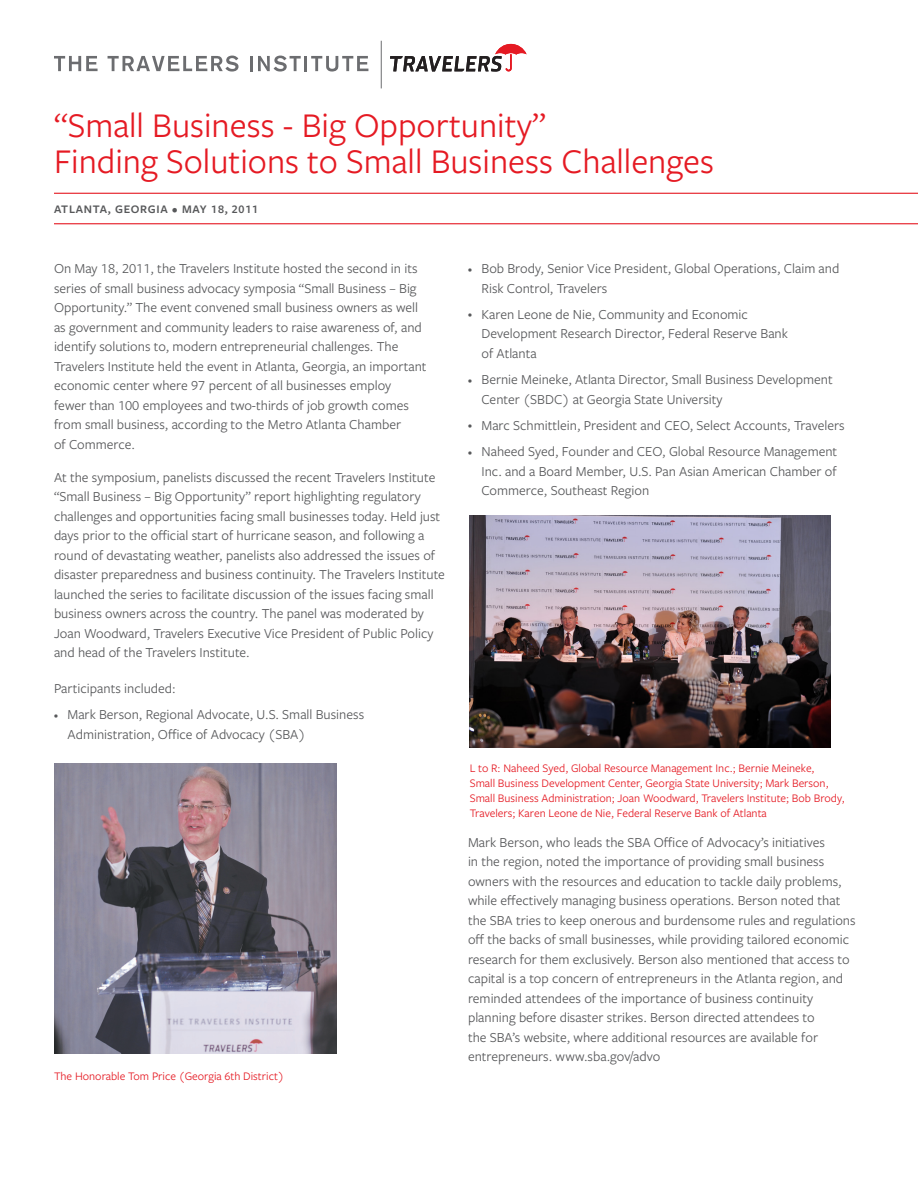
<style>
.page{position:relative;width:918px;height:1188px;background:#fff}
.page>*{position:absolute;margin:0;border:0;box-sizing:border-box;transform-origin:0 0}
.t1{font:36px "Freight Sans Pro";color:#e51a23}
.Body_copy{font:14.25px/19.5px "Freight Sans Pro";color:#57585a}
.Bullet{font:14.25px/19.5px "Freight Sans Pro";color:#57585a}
.Body_copy-2{font:12px/15px "Freight Sans Pro";color:#e51a23}
.Sub-title_1_line{font:600 12px "Freight Sans Pro";letter-spacing:.06em;color:#57585a}
.s1{font-size:8.55px}
</style>
<div class="page">
<svg style="left:390px;top:44px;width:137px;height:28px"></svg>
<hr style="left:381px;top:41px;width:1px;height:47px;background:#6c6d70">
<svg style="left:54px;top:56px;width:44px;height:15px"></svg>
<svg style="left:108px;top:56px;width:131px;height:16px"></svg>
<hr style="left:250px;top:56px;width:3px;height:15px;background:#6c6d70">
<svg style="left:258px;top:56px;width:110px;height:16px"></svg>
<hr style="left:54px;top:193px;width:864px;height:1px;background:#e51a23">
<hr style="left:54px;top:223px;width:864px;height:1px;background:#e51a23">
<img style="left:54px;top:764px;width:282px;height:290px">
<img style="left:470px;top:515px;width:361px;height:232px">
<p class="t1" style="left:54px;top:101px;width:494px">“Small Business - Big Opportunity”</p>
<p class="t1" style="left:54px;top:137px;width:662px">Finding Solutions to Small Business Challenges</p>
<p class="Sub-title_1_line" style="left:54px;top:201px;width:206px">ATLANTA, GEORGIA • MAY 18, 2011</p>
<p class="Body_copy" style="left:54px;top:258px;width:374px">On May 18, 2011, the Travelers Institute hosted the second in its series of small business advocacy symposia “Small Business – Big Opportunity.” The event convened small business owners as well as government and community leaders to raise awareness of, and identify solutions to, modern entrepreneurial challenges. The Travelers Institute held the event in Atlanta, Georgia, an important economic center where 97 percent of all businesses employ fewer than 100 employees and two-thirds of job growth comes from small business, according to the Metro Atlanta Chamber<br>of Commerce.</p>
<p class="Body_copy" style="left:54px;top:467px;width:392px">At the symposium, panelists discussed the recent Travelers Institute “Small Business – Big Opportunity” report highlighting regulatory challenges and opportunities facing small businesses today. Held just days prior to the official start of hurricane season, and following a round of devastating weather, panelists also addressed the issues of disaster preparedness and business continuity. The Travelers Institute launched the series to facilitate discussion of the issues facing small business owners across the country. The panel was moderated by Joan Woodward, Travelers Executive Vice President of Public Policy and head of the Travelers Institute.</p>
<p class="Body_copy" style="left:54px;top:678px;width:123px">Participants included:</p>
<p class="Bullet" style="left:68px;top:704px;width:298px;text-indent:-14px"><span class="s1">•</span> Mark Berson, Regional Advocate, U.S. Small Business<br>Administration, Office of Advocacy (SBA)</p>
<p class="Body_copy-2" style="left:54px;top:1068px;width:232px">The Honorable Tom Price (Georgia 6th District)</p>
<p class="Bullet" style="left:482px;top:258px;width:359px;text-indent:-14px"><span class="s1">•</span> Bob Brody, Senior Vice President, Global Operations, Claim and<br>Risk Control, Travelers</p>
<p class="Bullet" style="left:482px;top:304px;width:308px;text-indent:-14px"><span class="s1">•</span> Karen Leone de Nie, Community and Economic<br>Development Research Director, Federal Reserve Bank of Atlanta</p>
<p class="Bullet" style="left:482px;top:369px;width:353px;text-indent:-14px"><span class="s1">•</span> Bernie Meineke, Atlanta Director, Small Business Development<br>Center (SBDC) at Georgia State University</p>
<p class="Bullet" style="left:468px;top:415px;width:378px"><span class="s1">•</span> Marc Schmittlein, President and CEO, Select Accounts, Travelers</p>
<p class="Bullet" style="left:482px;top:441px;width:357px;text-align:justify;text-indent:-14px"><span class="s1">•</span> Naheed Syed, Founder and CEO, Global Resource Management Inc. and a Board Member, U.S. Pan Asian American Chamber of Commerce, Southeast Region</p>
<p class="Body_copy-2" style="left:470px;top:760px;width:376px">L to R: Naheed Syed, Global Resource Management Inc.; Bernie Meineke,<br>Small Business Development Center, Georgia State University; Mark Berson, Small Business Administration; Joan Woodward, Travelers Institute; Bob Brody, Travelers; Karen Leone de Nie, Federal Reserve Bank of Atlanta</p>
<p class="Body_copy" style="left:468px;top:832px;width:389px">Mark Berson, who leads the SBA Office of Advocacy’s initiatives<br>in the region, noted the importance of providing small business owners with the resources and education to tackle daily problems, while effectively managing business operations. Berson noted that the SBA tries to keep onerous and burdensome rules and regulations off the backs of small businesses, while providing tailored economic research for them exclusively. Berson also mentioned that access to capital is a top concern of entrepreneurs in the Atlanta region, and reminded attendees of the importance of business continuity planning before disaster strikes. Berson directed attendees to<br>the SBA’s website, where additional resources are available for entrepreneurs. www.sba.gov/advo</p>
</div>
